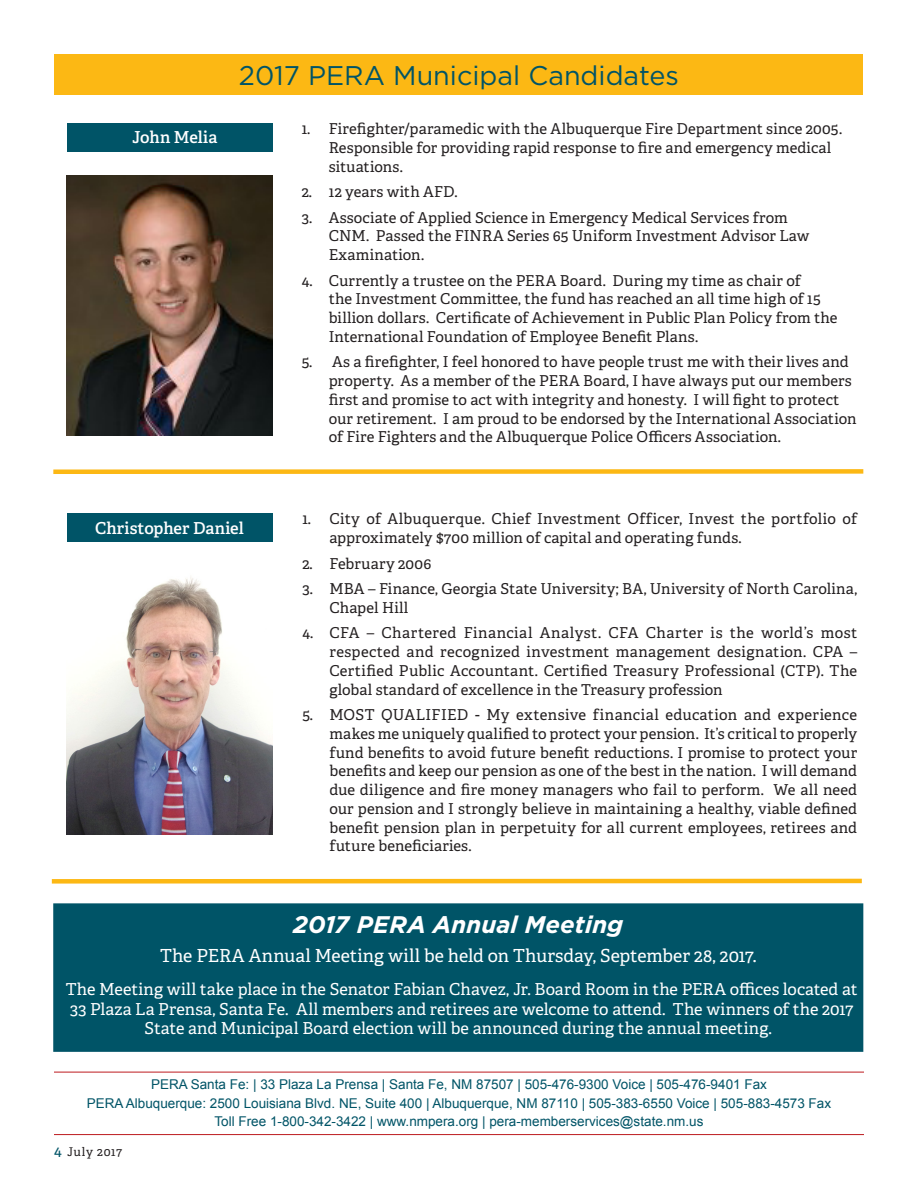
<style>
.page{position:relative;width:918px;height:1188px;background:#fff}
.page>*{position:absolute;margin:0;border:0;box-sizing:border-box;transform-origin:0 0}
.Text{font:27px "Gotham";color:#005467}
.Text-2{font:italic 700 24px "Gotham";letter-spacing:.005em;color:#fff}
.Text-3{font:18px "Adelle";color:#fff}
.Text-4{font:16.5px/19.5px "Adelle";letter-spacing:.005em;color:#fff;text-align:center}
.Text-5{font:600 16.5px "Adelle";letter-spacing:.005em;color:#fff}
.t1{font:15px/18.8px "Adelle";letter-spacing:.005em;color:#231f20}
.Address_Phone{font:13.5px "Arial";color:#005467}
.t2{font:12px "Adelle";letter-spacing:.055em;color:#231f20}
.s1{font-size:15px;color:#005467}
</style>
<div class="page">
<hr style="left:54px;top:1072px;width:810px;height:1px;background:#bd1a1f">
<hr style="left:54px;top:1134px;width:810px;height:1px;background:#bd1a1f">
<div style="left:53px;top:469px;width:810px;height:5px;background:#fcb814"></div>
<img style="left:67px;top:577px;width:205px;height:258px">
<img style="left:67px;top:175px;width:205px;height:260px">
<div style="left:67px;top:123px;width:205px;height:28px;background:#005467"></div>
<div style="left:67px;top:513px;width:205px;height:29px;background:#005467"></div>
<div style="left:52px;top:879px;width:810px;height:5px;background:#fcb814"></div>
<div style="left:55px;top:54px;width:808px;height:40px;background:#fcb814"></div>
<div style="left:54px;top:904px;width:809px;height:147px;background:#005467"></div>
<div style="left:53px;top:903px;width:810px;height:149px;border:2px solid #005467"></div>
<p class="Text-5" style="left:132px;top:127px;width:87px">John Melia</p>
<p class="Text" style="left:239px;top:58px;width:442px">2017 PERA Municipal Candidates</p>
<p class="t1" style="left:329px;top:120px;width:515px;text-indent:-27px">1. Firefighter/paramedic with the Albuquerque Fire Department since 2005.<br>Responsible for providing rapid response to fire and emergency medical situations.</p>
<p class="t1" style="left:302px;top:183px;width:158px">2. 12 years with AFD.</p>
<p class="t1" style="left:329px;top:208px;width:482px;text-indent:-27px">3. Associate of Applied Science in Emergency Medical Services from<br>CNM. Passed the FINRA Series 65 Uniform Investment Advisor Law<br>Examination.</p>
<p class="t1" style="left:329px;top:271px;width:510px;text-indent:-27px">4. Currently a trustee on the PERA Board. During my time as chair of<br>the Investment Committee, the fund has reached an all time high of 15 billion dollars. Certificate of Achievement in Public Plan Policy from the International Foundation of Employee Benefit Plans.</p>
<p class="t1" style="left:329px;top:353px;width:529px;text-indent:-27px">5. As a firefighter, I feel honored to have people trust me with their lives and property. As a member of the PERA Board, I have always put our members first and promise to act with integrity and honesty. I will fight to protect our retirement. I am proud to be endorsed by the International Association of Fire Fighters and the Albuquerque Police Officers Association.</p>
<p class="Text-5" style="left:95px;top:517px;width:150px">Christopher Daniel</p>
<p class="t1" style="left:329px;top:510px;width:529px;text-indent:-27px">1. City of Albuquerque. Chief Investment Officer, Invest the portfolio of approximately $700 million of capital and operating funds.</p>
<p class="t1" style="left:302px;top:554px;width:131px">2. February 2006</p>
<p class="t1" style="left:329px;top:580px;width:529px;text-indent:-27px">3. MBA – Finance, Georgia State University; BA, University of North Carolina,<br>Chapel Hill</p>
<p class="t1" style="left:329px;top:624px;width:529px;text-align:justify;text-indent:-27px">4. CFA – Chartered Financial Analyst. CFA Charter is the world’s most respected and recognized investment management designation. CPA – Certified Public Accountant. Certified Treasury Professional (CTP). The global standard of excellence in the Treasury profession</p>
<p class="t1" style="left:329px;top:706px;width:529px;text-align:justify;text-indent:-27px">5. MOST QUALIFIED - My extensive financial education and experience makes me uniquely qualified to protect your pension. It’s critical to properly fund benefits to avoid future benefit reductions. I promise to protect your benefits and keep our pension as one of the best in the nation. I will demand due diligence and fire money managers who fail to perform. We all need our pension and I strongly believe in maintaining a healthy, viable defined benefit pension plan in perpetuity for all current employees, retirees and future beneficiaries.</p>
<p class="Text-2" style="left:293px;top:909px;width:332px">2017 PERA Annual Meeting</p>
<p class="Text-3" style="left:160px;top:945px;width:598px">The PERA Annual Meeting will be held on Thursday, September 28, 2017.</p>
<p class="Text-4" style="left:66px;top:980px;width:793px">The Meeting will take place in the Senator Fabian Chavez, Jr. Board Room in the PERA offices located at<br>33 Plaza La Prensa, Santa Fe. All members and retirees are welcome to attend. The winners of the 2017<br>State and Municipal Board election will be announced during the annual meeting.</p>
<p class="Address_Phone" style="left:151px;top:1075px;width:617px">PERA Santa Fe: | 33 Plaza La Prensa | Santa Fe, NM 87507 | 505-476-9300 Voice | 505-476-9401 Fax</p>
<p class="Address_Phone" style="left:87px;top:1094px;width:746px">PERA Albuquerque: 2500 Louisiana Blvd. NE, Suite 400 | Albuquerque, NM 87110 | 505-383-6550 Voice | 505-883-4573 Fax</p>
<p class="Address_Phone" style="left:215px;top:1113px;width:490px">Toll Free 1-800-342-3422 | www.nmpera.org | pera-memberservices@state.nm.us</p>
<p class="t2" style="left:54px;top:1144px;width:70px"><span class="s1">4</span> July 2017</p>
</div>
